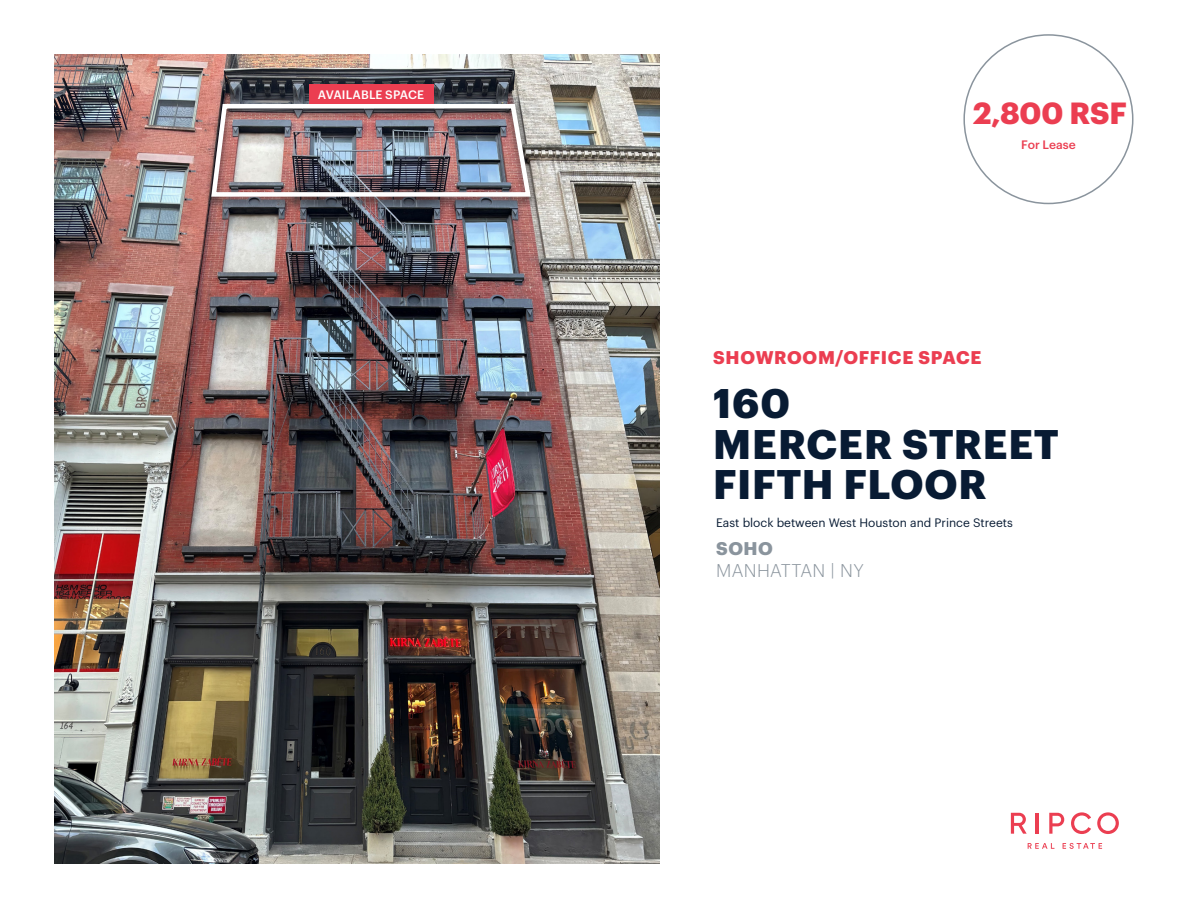
<style>
.page{position:relative;width:1188px;height:918px;background:#fff}
.page>*{position:absolute;margin:0;border:0;box-sizing:border-box;transform-origin:0 0}
.t1{font:700 40.5px/40.5px "Graphik";letter-spacing:.015em;color:#081b33}
.t2{font:700 30px "Graphik";letter-spacing:-.005em;color:#eb3e51}
.t3{font:700 18px "Graphik";letter-spacing:.04em;color:#eb3e51}
.t4{font:300 18px "Graphik";letter-spacing:.015em;color:#8a949d}
.t5{font:700 18px "Graphik";color:#8a949d}
.t6{font:12px "Graphik";color:#081b33}
.t7{font:500 12px "Graphik";color:#fff}
.t8{font:500 12px "Graphik";color:#eb3e51}
</style>
<div class="page">
<img style="left:54px;top:54px;width:606px;height:810px">
<svg style="left:1028px;top:843px;width:26px;height:6px"></svg>
<svg style="left:1063px;top:843px;width:39px;height:6px"></svg>
<svg style="left:1011px;top:813px;width:16px;height:21px"></svg>
<hr style="left:1036px;top:813px;width:3px;height:21px;background:#eb3e51">
<svg style="left:1071px;top:812px;width:20px;height:22px"></svg>
<svg style="left:1097px;top:812px;width:22px;height:22px"></svg>
<svg style="left:1049px;top:813px;width:15px;height:21px"></svg>
<div style="left:204px;top:101px;width:334px;height:109px;background:#231f20;opacity:.75"></div>
<img style="left:209px;top:101px;width:324px;height:98px">
<div style="left:309px;top:85px;width:124px;height:19px;background:#eb3e51"></div>
<p class="t7" style="left:318px;top:86px;width:108px">AVAILABLE SPACE</p>
<h2 class="t2" style="left:973px;top:90px;width:155px">2,800 RSF</h2>
<p class="t8" style="left:1021px;top:135px;width:56px">For Lease</p>
<h3 class="t3" style="left:713px;top:343px;width:270px">SHOWROOM/OFFICE SPACE</h3>
<h1 class="t1" style="left:713px;top:380px;width:347px">160<br>MERCER STREET<br>FIFTH FLOOR</h1>
<p class="t6" style="left:716px;top:514px;width:298px">East block between West Houston and Prince Streets</p>
<h3 class="t5" style="left:716px;top:534px;width:58px">SOHO</h3>
<h3 class="t4" style="left:716px;top:557px;width:149px">MANHATTAN | NY</h3>
</div>
